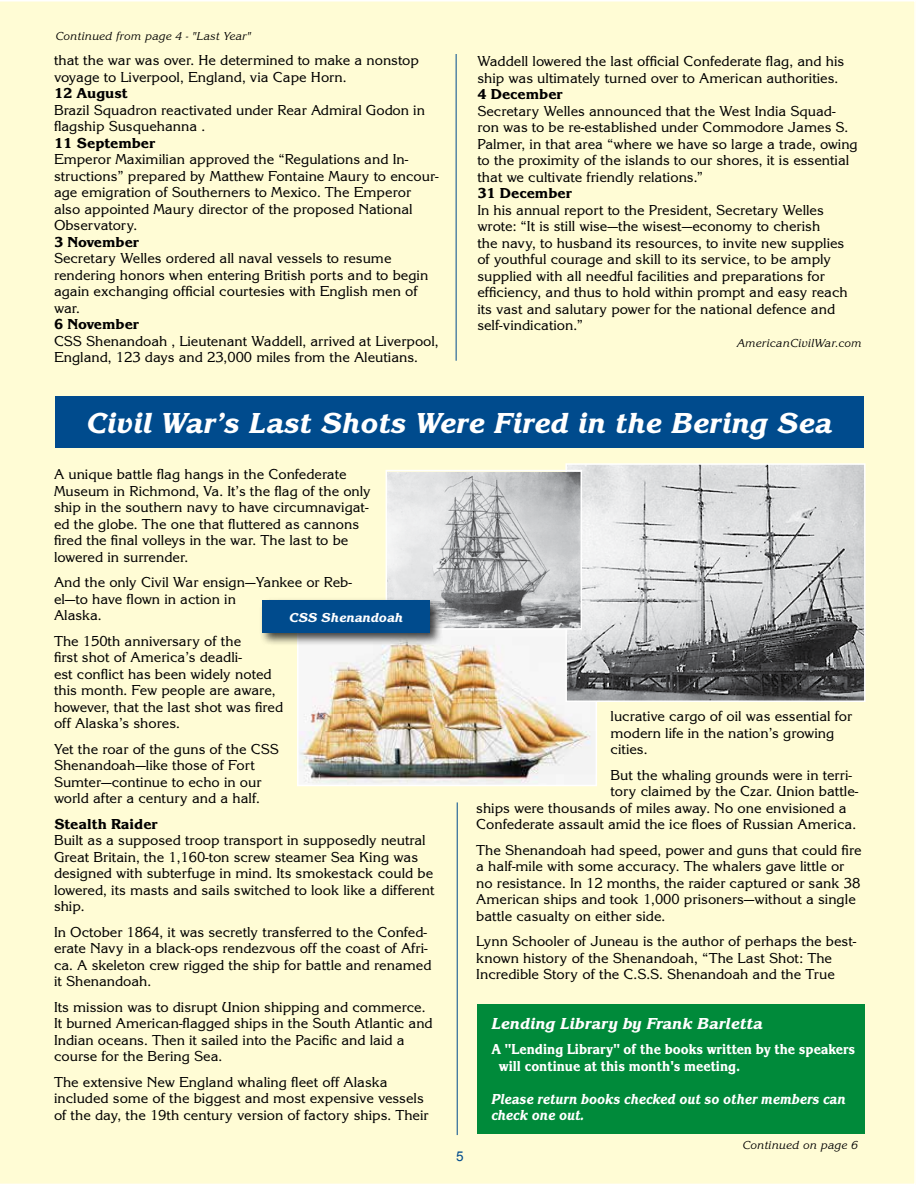
<style>
.page{position:relative;width:918px;height:1188px;background:#fff}
.page>*{position:absolute;margin:0;border:0;box-sizing:border-box;transform-origin:0 0}
.t1{font:30px "Korinna Extra Bold Italic DTC";color:#fff}
.t2{font:16.5px "Korinna Extra Bold Italic DTC";color:#fff}
.t3{font:15px/16.5px "Korinna Regular DTC";color:#000}
.t4{font:15px/16.5px "Korinna Extra Bold DTC";color:#fff;scale:.89 1}
.t5{font:15px "Korinna Extra Bold DTC";color:#000}
.t6{font:15px/16.5px "Korinna Extra Bold Italic DTC";color:#fff;scale:.89 1}
.t7{font:13.5px "Korinna Extra Bold Italic DTC";color:#fff}
.t8{font:13.5px "Arial";color:#004b8d}
.t9{font:12px "Korinna Regular Italic DTC";color:#000}
</style>
<div class="page">
<div style="left:0;top:1px;width:915px;height:1183px;background:#fffcd5"></div>
<hr style="left:456px;top:54px;width:1px;height:307px;background:#004b8d">
<div style="left:477px;top:1004px;width:388px;height:130px;background:#008a3a"></div>
<div style="left:55px;top:396px;width:809px;height:52px;background:#004b8d"></div>
<img style="left:300px;top:630px;width:294px;height:153px">
<div style="left:297px;top:626px;width:300px;height:160px;border:2px solid #fff"></div>
<img style="left:568px;top:466px;width:295px;height:233px">
<div style="left:565px;top:463px;width:301px;height:239px;border:2px solid #fff"></div>
<img style="left:389px;top:473px;width:190px;height:154px">
<div style="left:386px;top:470px;width:196px;height:160px;border:2px solid #fff"></div>
<div style="left:259px;top:597px;width:184px;height:49px;background:#000;opacity:.75"></div>
<div style="left:262px;top:600px;width:168px;height:33px;background:#004b8d"></div>
<hr style="left:457px;top:802px;width:1px;height:333px;background:#004b8d">
<p class="t9" style="left:56px;top:29px;width:197px">Continued from page 4 - "Last Year"</p>
<p class="t3" style="left:54px;top:52px;width:367px">that the war was over. He determined to make a nonstop voyage to Liverpool, England, via Cape Horn.</p>
<p class="t5" style="left:54px;top:85px;width:75px">12 August</p>
<p class="t3" style="left:54px;top:102px;width:373px">Brazil Squadron reactivated under Rear Admiral Godon in flagship Susquehanna .</p>
<p class="t5" style="left:54px;top:134px;width:103px">11 September</p>
<p class="t3" style="left:54px;top:151px;width:386px">Emperor Maximilian approved the “Regulations and In&shy;structions” prepared by Matthew Fontaine Maury to encour&shy;age emigration of Southerners to Mexico. The Emperor also appointed Maury director of the proposed National Observatory.</p>
<p class="t5" style="left:54px;top:233px;width:87px">3 November</p>
<p class="t3" style="left:54px;top:250px;width:376px">Secretary Welles ordered all naval vessels to resume rendering honors when entering British ports and to begin again exchanging official courtesies with English men of war.</p>
<p class="t5" style="left:54px;top:316px;width:87px">6 November</p>
<p class="t3" style="left:54px;top:333px;width:386px">CSS Shenandoah , Lieutenant Waddell, arrived at Liverpool,<br>England, 123 days and 23,000 miles from the Aleutians.</p>
<p class="t3" style="left:477px;top:53px;width:368px">Waddell lowered the last official Confederate flag, and his ship was ultimately turned over to American authorities.</p>
<p class="t5" style="left:477px;top:86px;width:87px">4 December</p>
<p class="t3" style="left:477px;top:103px;width:382px">Secretary Welles announced that the West India Squad&shy;ron was to be re-established under Commodore James S.<br>Palmer, in that area “where we have so large a trade, owing to the proximity of the islands to our shores, it is essential that we cultivate friendly relations.”</p>
<p class="t5" style="left:477px;top:185px;width:96px">31 December</p>
<p class="t3" style="left:477px;top:202px;width:372px">In his annual report to the President, Secretary Welles wrote: “It is still wise—the wisest—economy to cherish<br>the navy, to husband its resources, to invite new supplies of youthful courage and skill to its service, to be amply supplied with all needful facilities and preparations for efficiency, and thus to hold within prompt and easy reach its vast and salutary power for the national defence and self-vindication.”</p>
<p class="t9" style="left:737px;top:336px;width:126px">AmericanCivilWar.com</p>
<h1 class="t1" style="left:87px;top:407px;width:748px">Civil War’s Last Shots Were Fired in the Bering Sea</h1>
<p class="t3" style="left:54px;top:466px;width:318px">A unique battle flag hangs in the Confederate Museum in Richmond, Va. It’s the flag of the only ship in the southern navy to have circumnavigat&shy;ed the globe. The one that fluttered as cannons fired the final volleys in the war. The last to be lowered in surrender.</p>
<p class="t3" style="left:54px;top:574px;width:299px">And the only Civil War ensign—Yankee or Reb&shy;el—to have flown in action in<br>Alaska.</p>
<p class="t3" style="left:54px;top:632px;width:231px">The 150th anniversary of the<br>first shot of America’s deadli-<br>est conflict has been widely noted this month. Few people are aware, however, that the last shot was fired off Alaska’s shores.</p>
<p class="t3" style="left:54px;top:740px;width:226px">Yet the roar of the guns of the CSS<br>Shenandoah—like those of Fort<br>Sumter—continue to echo in our world after a century and a half.</p>
<p class="t5" style="left:54px;top:815px;width:105px">Stealth Raider</p>
<p class="t3" style="left:54px;top:832px;width:382px">Built as a supposed troop transport in supposedly neutral Great Britain, the 1,160-ton screw steamer Sea King was designed with subterfuge in mind. Its smokestack could be lowered, its masts and sails switched to look like a different ship.</p>
<p class="t3" style="left:54px;top:923px;width:379px">In October 1864, it was secretly transferred to the Confed&shy;erate Navy in a black-ops rendezvous off the coast of Afri&shy;ca. A skeleton crew rigged the ship for battle and renamed it Shenandoah.</p>
<p class="t3" style="left:54px;top:998px;width:380px">Its mission was to disrupt Union shipping and commerce.<br>It burned American-flagged ships in the South Atlantic and Indian oceans. Then it sailed into the Pacific and laid a course for the Bering Sea.</p>
<p class="t3" style="left:54px;top:1073px;width:376px">The extensive New England whaling fleet off Alaska included some of the biggest and most expensive vessels of the day, the 19th century version of factory ships. Their</p>
<p class="t7" style="left:289px;top:610px;width:115px">CSS Shenandoah</p>
<p class="t3" style="left:611px;top:708px;width:243px">lucrative cargo of oil was essential for modern life in the nation’s growing cities.</p>
<p class="t3" style="left:611px;top:767px;width:243px">But the whaling grounds were in terri-</p>
<p class="t3" style="left:611px;top:783px;width:249px">tory claimed by the Czar. Union battle-</p>
<p class="t3" style="left:476px;top:800px;width:372px">ships were thousands of miles away. No one envisioned a</p>
<p class="t3" style="left:476px;top:816px;width:381px">Confederate assault amid the ice floes of Russian America.</p>
<p class="t3" style="left:476px;top:842px;width:387px">The Shenandoah had speed, power and guns that could fire a half-mile with some accuracy. The whalers gave little or no resistance. In 12 months, the raider captured or sank 38<br>American ships and took 1,000 prisoners—without a single battle casualty on either side.</p>
<p class="t3" style="left:476px;top:933px;width:382px">Lynn Schooler of Juneau is the author of perhaps the best&shy;known history of the Shenandoah, “The Last Shot: The<br>Incredible Story of the C.S.S. Shenandoah and the True</p>
<p class="t2" style="left:491px;top:1014px;width:273px">Lending Library by Frank Barletta</p>
<p class="t4" style="left:499px;top:1041px;width:402px;text-indent:-7px">A "Lending Library" of the books written by the speakers will continue at this month's meeting.</p>
<p class="t6" style="left:491px;top:1091px;width:400px">Please return books checked out so other members can check one out.</p>
<p class="t8" style="left:456px;top:1147px;width:9px">5</p>
<p class="t9" style="left:742px;top:1139px;width:117px">Continued on page 6</p>
</div>
